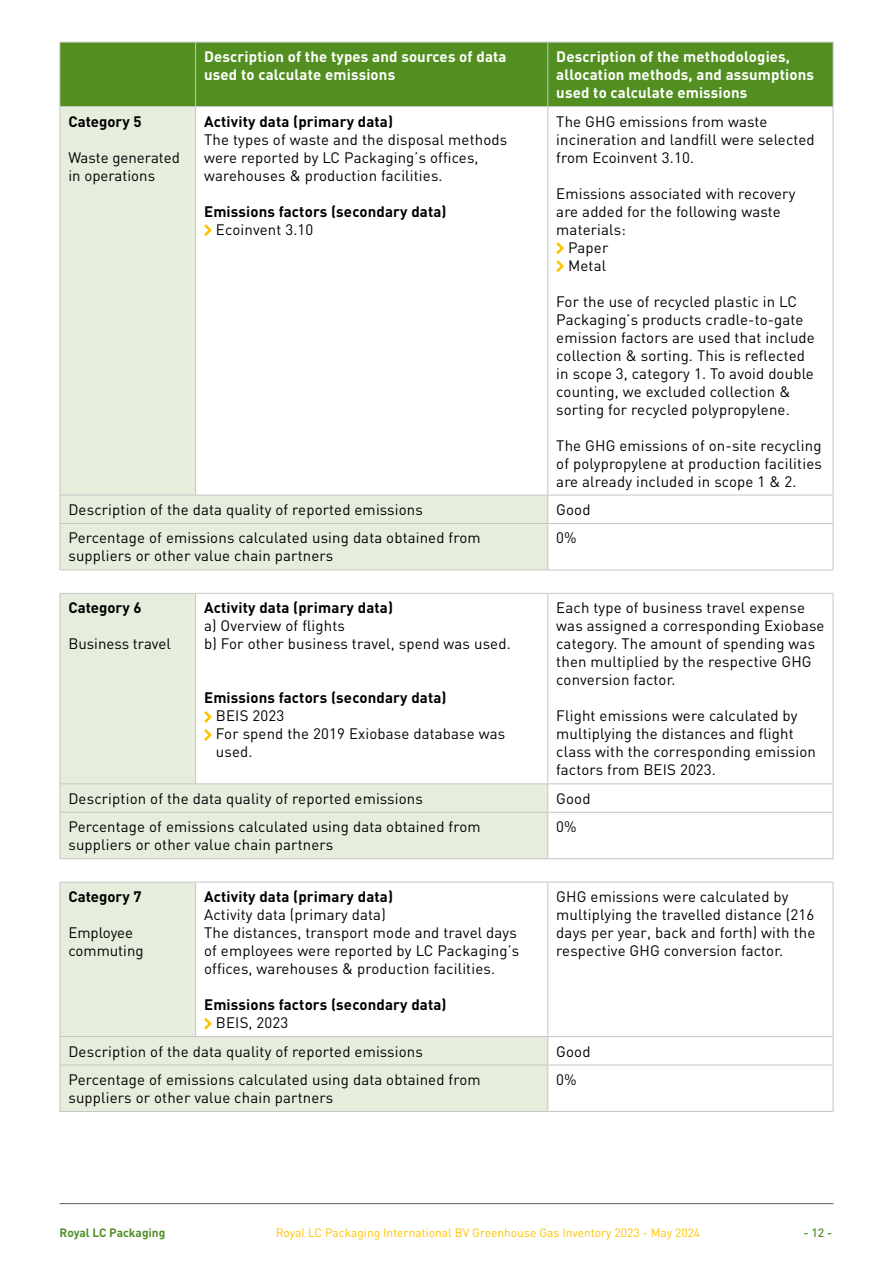
<style>
.page{position:relative;width:893px;height:1263px;background:#fff}
.page>*{position:absolute;margin:0;border:0;box-sizing:border-box;transform-origin:0 0}
.t1{font:15px/18px "DIN";letter-spacing:.01em;color:#000}
.t2{font:700 15px "DIN";letter-spacing:.01em;color:#000}
.t3{font:700 15px/18px "DIN";letter-spacing:.01em;color:#fff}
.t4{font:12px "DIN";color:#fdc300}
.t5{font:700 12px "DIN";color:#519127}
.t6{font:500 12px "DIN";color:#519127}
</style>
<div class="page">
<hr style="left:60px;top:1203px;width:773px;height:1px;background:#5c5d5d">
<div style="left:61px;top:43px;width:772px;height:63px;background:#528f20"></div>
<svg style="left:61px;top:107px;width:486px;height:463px"></svg>
<hr style="left:60px;top:42px;width:136px;height:1px;background:#c6c6c6">
<hr style="left:60px;top:43px;width:1px;height:63px;background:#c6c6c6">
<hr style="left:196px;top:42px;width:352px;height:1px;background:#c6c6c6">
<hr style="left:195px;top:43px;width:1px;height:63px;background:#c6c6c6">
<hr style="left:548px;top:42px;width:285px;height:1px;background:#c6c6c6">
<hr style="left:547px;top:43px;width:1px;height:63px;background:#c6c6c6">
<hr style="left:833px;top:43px;width:1px;height:63px;background:#c6c6c6">
<hr style="left:60px;top:106px;width:136px;height:1px;background:#c6c6c6">
<hr style="left:60px;top:107px;width:1px;height:388px;background:#c6c6c6">
<hr style="left:196px;top:106px;width:352px;height:1px;background:#c6c6c6">
<hr style="left:195px;top:107px;width:1px;height:388px;background:#c6c6c6">
<hr style="left:548px;top:106px;width:285px;height:1px;background:#c6c6c6">
<hr style="left:547px;top:107px;width:1px;height:388px;background:#c6c6c6">
<hr style="left:833px;top:107px;width:1px;height:388px;background:#c6c6c6">
<hr style="left:60px;top:495px;width:136px;height:1px;background:#c6c6c6">
<svg style="left:60px;top:495px;width:1px;height:28px"></svg>
<hr style="left:196px;top:495px;width:352px;height:1px;background:#c6c6c6">
<hr style="left:548px;top:495px;width:285px;height:1px;background:#c6c6c6">
<svg style="left:547px;top:495px;width:1px;height:28px"></svg>
<svg style="left:833px;top:495px;width:1px;height:28px"></svg>
<hr style="left:60px;top:523px;width:136px;height:1px;background:#c6c6c6">
<hr style="left:60px;top:524px;width:1px;height:46px;background:#c6c6c6">
<hr style="left:196px;top:523px;width:352px;height:1px;background:#c6c6c6">
<hr style="left:548px;top:523px;width:285px;height:1px;background:#c6c6c6">
<hr style="left:547px;top:524px;width:1px;height:46px;background:#c6c6c6">
<hr style="left:833px;top:524px;width:1px;height:46px;background:#c6c6c6">
<hr style="left:60px;top:570px;width:136px;height:1px;background:#c6c6c6">
<hr style="left:196px;top:570px;width:352px;height:1px;background:#c6c6c6">
<hr style="left:548px;top:570px;width:285px;height:1px;background:#c6c6c6">
<svg style="left:204px;top:224px;width:8px;height:12px"></svg>
<svg style="left:556px;top:242px;width:8px;height:12px"></svg>
<svg style="left:556px;top:260px;width:8px;height:12px"></svg>
<svg style="left:61px;top:594px;width:486px;height:264px"></svg>
<hr style="left:60px;top:593px;width:136px;height:1px;background:#c6c6c6">
<hr style="left:60px;top:594px;width:1px;height:189px;background:#c6c6c6">
<hr style="left:196px;top:593px;width:352px;height:1px;background:#c6c6c6">
<hr style="left:195px;top:594px;width:1px;height:189px;background:#c6c6c6">
<hr style="left:548px;top:593px;width:285px;height:1px;background:#c6c6c6">
<hr style="left:547px;top:594px;width:1px;height:189px;background:#c6c6c6">
<hr style="left:833px;top:594px;width:1px;height:189px;background:#c6c6c6">
<hr style="left:60px;top:783px;width:136px;height:1px;background:#c6c6c6">
<svg style="left:60px;top:784px;width:1px;height:28px"></svg>
<hr style="left:196px;top:783px;width:352px;height:1px;background:#c6c6c6">
<hr style="left:548px;top:783px;width:285px;height:1px;background:#c6c6c6">
<svg style="left:547px;top:784px;width:1px;height:28px"></svg>
<svg style="left:833px;top:784px;width:1px;height:28px"></svg>
<hr style="left:60px;top:812px;width:136px;height:1px;background:#c6c6c6">
<hr style="left:60px;top:813px;width:1px;height:45px;background:#c6c6c6">
<hr style="left:196px;top:812px;width:352px;height:1px;background:#c6c6c6">
<hr style="left:548px;top:812px;width:285px;height:1px;background:#c6c6c6">
<hr style="left:547px;top:813px;width:1px;height:45px;background:#c6c6c6">
<hr style="left:833px;top:813px;width:1px;height:45px;background:#c6c6c6">
<hr style="left:60px;top:858px;width:136px;height:1px;background:#c6c6c6">
<hr style="left:196px;top:858px;width:352px;height:1px;background:#c6c6c6">
<hr style="left:548px;top:858px;width:285px;height:1px;background:#c6c6c6">
<svg style="left:204px;top:711px;width:8px;height:12px"></svg>
<svg style="left:204px;top:729px;width:8px;height:12px"></svg>
<svg style="left:61px;top:883px;width:486px;height:228px;fill:#e6eddd"></svg>
<hr style="left:60px;top:882px;width:136px;height:1px;background:#c6c6c6">
<hr style="left:60px;top:882px;width:1px;height:154px;background:#c6c6c6">
<hr style="left:196px;top:882px;width:352px;height:1px;background:#c6c6c6">
<hr style="left:195px;top:882px;width:1px;height:154px;background:#c6c6c6">
<hr style="left:548px;top:882px;width:285px;height:1px;background:#c6c6c6">
<hr style="left:547px;top:882px;width:1px;height:154px;background:#c6c6c6">
<hr style="left:833px;top:882px;width:1px;height:154px;background:#c6c6c6">
<hr style="left:60px;top:1036px;width:136px;height:1px;background:#c6c6c6">
<svg style="left:60px;top:1037px;width:1px;height:28px"></svg>
<hr style="left:196px;top:1036px;width:352px;height:1px;background:#c6c6c6">
<hr style="left:548px;top:1036px;width:285px;height:1px;background:#c6c6c6">
<svg style="left:547px;top:1037px;width:1px;height:28px"></svg>
<svg style="left:833px;top:1037px;width:1px;height:28px"></svg>
<hr style="left:60px;top:1065px;width:136px;height:1px;background:#c6c6c6">
<hr style="left:60px;top:1065px;width:1px;height:46px;background:#c6c6c6">
<hr style="left:196px;top:1065px;width:352px;height:1px;background:#c6c6c6">
<hr style="left:548px;top:1065px;width:285px;height:1px;background:#c6c6c6">
<hr style="left:547px;top:1065px;width:1px;height:46px;background:#c6c6c6">
<hr style="left:833px;top:1065px;width:1px;height:46px;background:#c6c6c6">
<hr style="left:60px;top:1111px;width:136px;height:1px;background:#c6c6c6">
<hr style="left:196px;top:1111px;width:352px;height:1px;background:#c6c6c6">
<hr style="left:548px;top:1111px;width:285px;height:1px;background:#c6c6c6">
<svg style="left:204px;top:1018px;width:8px;height:12px"></svg>
<p class="t2" style="left:68px;top:111px;width:75px">Category 5</p>
<p class="t1" style="left:68px;top:148px;width:113px">Waste generated in operations</p>
<p class="t3" style="left:204px;top:47px;width:304px">Description of the types and sources of data used to calculate emissions</p>
<p class="t3" style="left:556px;top:47px;width:259px">Description of the methodologies, allocation methods, and assumptions used to calculate emissions</p>
<p class="t2" style="left:204px;top:111px;width:191px">Activity data (primary data)</p>
<p class="t1" style="left:204px;top:130px;width:305px">The types of waste and the disposal methods were reported by LC Packaging’s offices, warehouses &amp; production facilities.</p>
<p class="t2" style="left:204px;top:201px;width:244px">Emissions factors (secondary data)</p>
<p class="t1" style="left:216px;top:220px;width:99px">Ecoinvent 3.10</p>
<p class="t1" style="left:556px;top:112px;width:260px">The GHG emissions from waste incineration and landfill were selected from Ecoinvent 3.10.</p>
<p class="t1" style="left:556px;top:184px;width:241px">Emissions associated with recovery</p>
<p class="t1" style="left:556px;top:202px;width:226px">are added for the following waste</p>
<p class="t1" style="left:556px;top:220px;width:71px">materials:</p>
<p class="t1" style="left:568px;top:238px;width:42px">Paper</p>
<p class="t1" style="left:568px;top:256px;width:39px">Metal</p>
<p class="t1" style="left:556px;top:292px;width:260px">For the use of recycled plastic in LC Packaging’s products cradle-to-gate emission factors are used that include collection &amp; sorting. This is reflected in scope 3, category 1. To avoid double counting, we excluded collection &amp; sorting for recycled polypropylene.</p>
<p class="t1" style="left:556px;top:436px;width:267px;text-align:justify">The GHG emissions of on-site recycling of polypropylene at production facilities are already included in scope 1 &amp; 2.</p>
<p class="t1" style="left:68px;top:500px;width:356px">Description of the data quality of reported emissions</p>
<p class="t1" style="left:556px;top:500px;width:36px">Good</p>
<p class="t1" style="left:68px;top:529px;width:414px">Percentage of emissions calculated using data obtained from suppliers or other value chain partners</p>
<p class="t1" style="left:556px;top:529px;width:22px">0%</p>
<p class="t2" style="left:68px;top:598px;width:75px">Category 6</p>
<p class="t1" style="left:68px;top:635px;width:104px">Business travel</p>
<p class="t2" style="left:204px;top:598px;width:191px">Activity data (primary data)</p>
<p class="t1" style="left:204px;top:617px;width:308px">a) Overview of flights<br>b) For other business travel, spend was used.</p>
<p class="t2" style="left:204px;top:688px;width:244px">Emissions factors (secondary data)</p>
<p class="t1" style="left:216px;top:707px;width:291px">BEIS 2023<br>For spend the 2019 Exiobase database was used.</p>
<p class="t1" style="left:556px;top:599px;width:270px">Each type of business travel expense was assigned a corresponding Exiobase category. The amount of spending was then multiplied by the respective GHG conversion factor.</p>
<p class="t1" style="left:556px;top:707px;width:261px">Flight emissions were calculated by multiplying the distances and flight class with the corresponding emission factors from BEIS 2023.</p>
<p class="t1" style="left:68px;top:789px;width:356px">Description of the data quality of reported emissions</p>
<p class="t1" style="left:556px;top:789px;width:36px">Good</p>
<p class="t1" style="left:68px;top:817px;width:414px">Percentage of emissions calculated using data obtained from suppliers or other value chain partners</p>
<p class="t1" style="left:556px;top:817px;width:22px">0%</p>
<p class="t2" style="left:68px;top:887px;width:75px">Category 7</p>
<p class="t1" style="left:68px;top:923px;width:77px">Employee commuting</p>
<p class="t2" style="left:204px;top:887px;width:191px">Activity data (primary data)</p>
<p class="t1" style="left:204px;top:905px;width:317px">Activity data (primary data)<br>The distances, transport mode and travel days of employees were reported by LC Packaging’s offices, warehouses &amp; production facilities.</p>
<p class="t2" style="left:204px;top:995px;width:244px">Emissions factors (secondary data)</p>
<p class="t1" style="left:216px;top:1013px;width:74px">BEIS, 2023</p>
<p class="t1" style="left:556px;top:887px;width:261px">GHG emissions were calculated by multiplying the travelled distance (216 days per year, back and forth) with the respective GHG conversion factor.</p>
<p class="t1" style="left:68px;top:1042px;width:356px">Description of the data quality of reported emissions</p>
<p class="t1" style="left:556px;top:1042px;width:36px">Good</p>
<p class="t1" style="left:68px;top:1070px;width:414px">Percentage of emissions calculated using data obtained from suppliers or other value chain partners</p>
<p class="t1" style="left:556px;top:1070px;width:22px">0%</p>
<p class="t5" style="left:60px;top:1225px;width:107px">Royal LC Packaging</p>
<p class="t4" style="left:276px;top:1225px;width:426px">Royal LC Packaging International BV Greenhouse Gas Inventory 2023 - May 2024</p>
<p class="t6" style="left:803px;top:1225px;width:30px">- 12 -</p>
</div>
